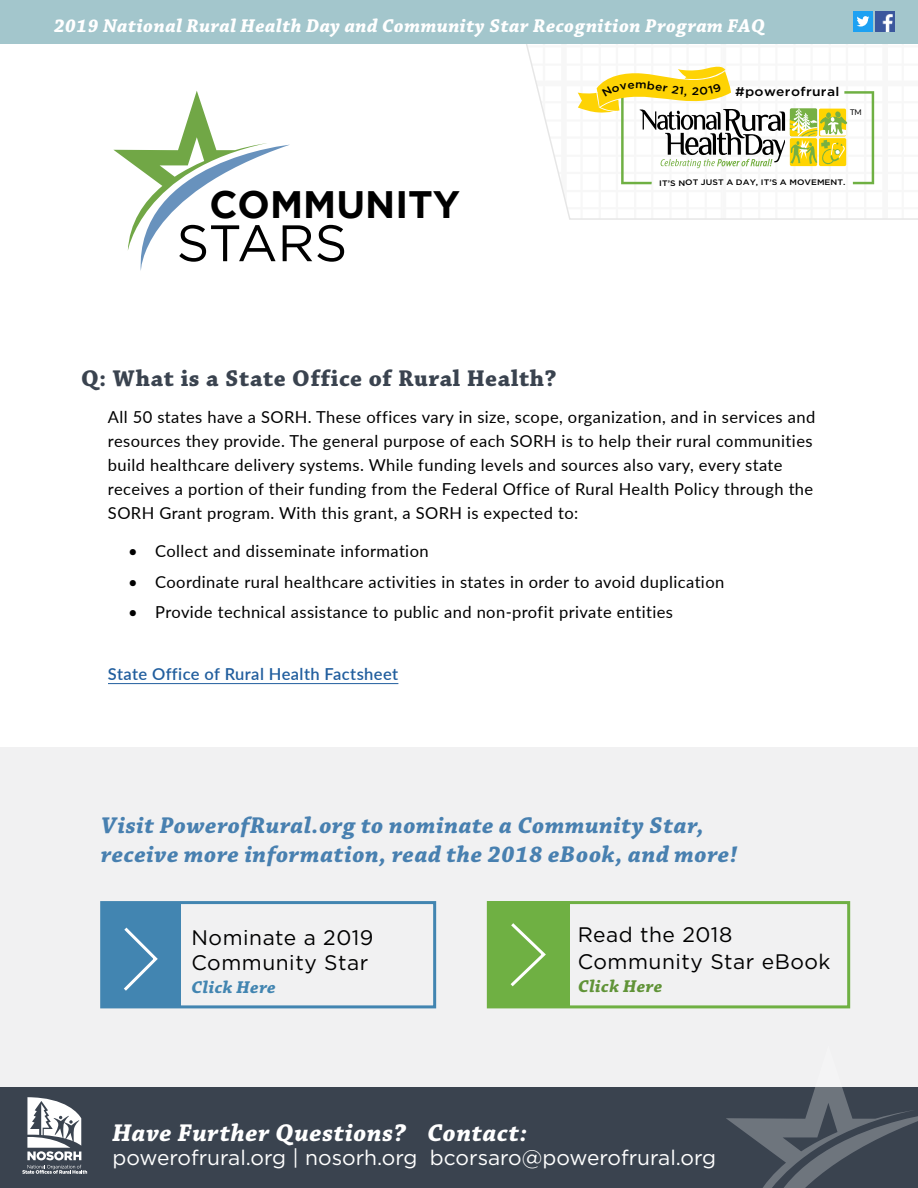
<style>
.page{position:relative;width:918px;height:1188px;background:#fff}
.page>*{position:absolute;margin:0;border:0;box-sizing:border-box;transform-origin:0 0}
.t1{font:51.15px "Gotham";letter-spacing:-.01em;color:#000}
.t2{font:700 38.25px "Gotham";color:#000}
.t3{font:italic 700 25.5px "Chaparral Pro";letter-spacing:.025em;color:#fff}
.t4{font:italic 700 24px/28.8px "Chaparral Pro";letter-spacing:.025em;color:#4880b0}
.t5{font:700 24px "Chaparral Pro";letter-spacing:.025em;color:#3a434f}
.t6{font:21px/26.2px "Gotham HTF";letter-spacing:.025em;color:#000}
.t7{font:21px "Gotham HTF";color:#fff}
.t8{font:italic 700 19.5px "Chaparral Pro";letter-spacing:.025em;color:#fff}
.t9{font:italic 700 18px "Chaparral Pro";letter-spacing:.025em;color:#4285b1}
.t10{font:italic 700 18px "Chaparral Pro";letter-spacing:.025em;color:#609337}
.t11{font:16.5px/24px "Lato";letter-spacing:.025em;color:#000}
.t12{font:600 16.5px "Lato";letter-spacing:.025em;color:#215e9e}
.t13{font:500 12.6px "Gotham";letter-spacing:.025em;color:#000;scale:1.1 1}
.t14{font:500 10.95px "Gotham";color:#000;scale:1.1 1}
.t15{font:500 7.95px "Gotham";letter-spacing:-.005em;color:#000;scale:1.1 1}
.t16{font:7.8px "Lato";color:#000}
</style>
<div class="page">
<div style="left:0;top:747px;width:918px;height:341px;background:#f1f1f2"></div>
<svg style="left:526px;top:44px;width:392px;height:176px"></svg>
<svg style="left:113px;top:91px;width:177px;height:180px"></svg>
<hr style="left:108px;top:683px;width:290px;height:1px;background:#215e9e">
<div style="left:0;top:0;width:918px;height:44px;background:#a3c6cc"></div>
<div style="left:487px;top:901px;width:363px;height:107px;border:3px solid #6fb043"></div>
<div style="left:100px;top:901px;width:336px;height:107px;border:3px solid #4285b1"></div>
<div style="left:101px;top:902px;width:80px;height:106px;background:#4285b1"></div>
<div style="left:487px;top:901px;width:83px;height:106px;background:#6fb043"></div>
<svg style="left:124px;top:927px;width:34px;height:64px"></svg>
<svg style="left:510px;top:923px;width:36px;height:64px"></svg>
<div style="left:0;top:1088px;width:918px;height:100px;background:#3a434f"></div>
<svg style="left:22px;top:1097px;width:65px;height:77px"></svg>
<svg style="left:726px;top:1087px;width:192px;height:101px"></svg>
<svg style="left:567px;top:11px;width:351px;height:208px"></svg>
<p class="t8" style="left:54px;top:14px;width:712px">2019 National Rural Health Day and Community Star Recognition Program FAQ</p>
<p class="t14" style="left:692px;top:85px;width:8px">2</p>
<p class="t13" style="left:735px;top:84px;width:96px">#powerofrural</p>
<p class="t16" style="left:850px;top:106px;width:13px">TM</p>
<h2 class="t2" style="left:209px;top:183px;width:252px">COMMUNITY</h2>
<h1 class="t1" style="left:177px;top:215px;width:172px">STARS</h1>
<p class="t15" style="left:659px;top:178px;width:171px">IT’S NOT JUST A DAY, IT’S A MOVEMENT.</p>
<h3 class="t5" style="left:81px;top:364px;width:477px">Q: What is a State Office of Rural Health?</h3>
<p class="t11" style="left:108px;top:405px;width:709px">All 50 states have a SORH. These offices vary in size, scope, organization, and in services and resources they provide. The general purpose of each SORH is to help their rural communities build healthcare delivery systems. While funding levels and sources also vary, every state receives a portion of their funding from the Federal Office of Rural Health Policy through the SORH Grant program. With this grant, a SORH is expected to:</p>
<p class="t11" style="left:128px;top:538px;width:302px">• Collect and disseminate information</p>
<p class="t11" style="left:128px;top:569px;width:598px">• Coordinate rural healthcare activities in states in order to avoid duplication</p>
<p class="t11" style="left:128px;top:600px;width:546px">• Provide technical assistance to public and non-profit private entities</p>
<p class="t12" style="left:108px;top:662px;width:292px">State Office of Rural Health Factsheet</p>
<h3 class="t4" style="left:101px;top:811px;width:637px">Visit PowerofRural.org to nominate a Community Star, receive more information, read the 2018 eBook, and more!</h3>
<p class="t6" style="left:578px;top:921px;width:254px">Read the 2018<br>Community Star eBook</p>
<p class="t6" style="left:192px;top:925px;width:183px;line-height:25.2px">Nominate a 2019<br>Community Star</p>
<p class="t9" style="left:192px;top:977px;width:86px">Click Here</p>
<p class="t10" style="left:578px;top:976px;width:86px">Click Here</p>
<h3 class="t3" style="left:113px;top:1118px;width:416px">Have Further Questions? Contact:</h3>
<p class="t7" style="left:113px;top:1146px;width:306px">powerofrural.org | nosorh.org</p>
<p class="t7" style="left:430px;top:1146px;width:288px">bcorsaro@powerofrural.org</p>
</div>
